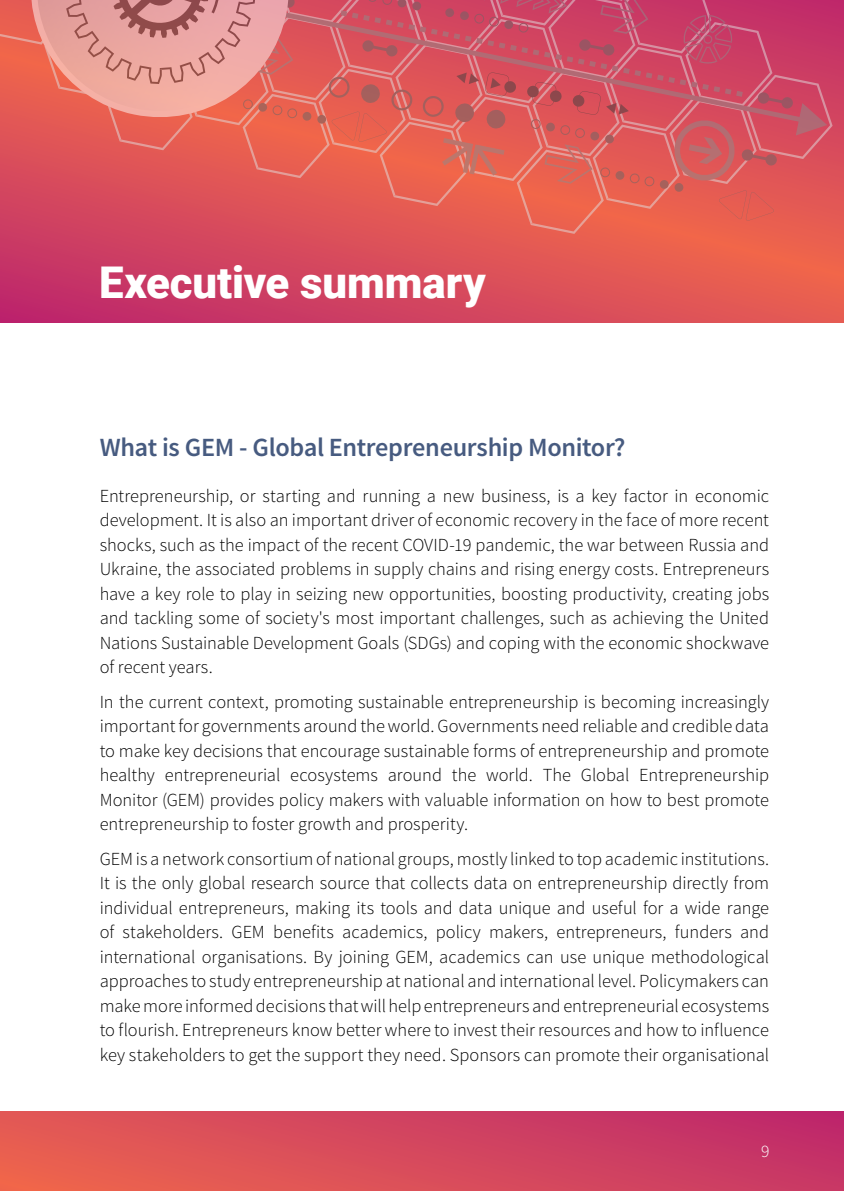
<style>
.page{position:relative;width:844px;height:1191px;background:#fff}
.page>*{position:absolute;margin:0;border:0;box-sizing:border-box;transform-origin:0 0}
.NaslovPoglavja{font:900 43.75px "Roboto";color:#fff}
._1_1_Naslov{font:600 26.25px "Source Sans Pro";letter-spacing:-.015em;color:#475b80}
.BODY{font:300 18.38px/24.5px "Source Sans Pro";color:#000;text-align:justify}
.t1{font:300 17.5px "Source Sans Pro";color:#fff}
</style>
<div class="page">
<svg style="left:0;top:0;width:843px;height:322px;background:#d74a5b"></svg>
<svg style="left:0;top:0;width:832px;height:234px;background:#db6063"></svg>
<div style="left:0;top:1111px;width:843px;height:80px;background:linear-gradient(to right,#e96051,#c22f69)"></div>
<p class="NaslovPoglavja" style="left:99px;top:251px;width:388px">Executive summary</p>
<p class="_1_1_Naslov" style="left:100px;top:431px;width:527px">What is GEM - Global Entrepreneurship Monitor?</p>
<p class="BODY" style="left:100px;top:483px;width:670px">Entrepreneurship, or starting and running a new business, is a key factor in economic development. It is also an important driver of economic recovery in the face of more recent shocks, such as the impact of the recent COVID-19 pandemic, the war between Russia and Ukraine, the associated problems in supply chains and rising energy costs. Entrepreneurs have a key role to play in seizing new opportunities, boosting productivity, creating jobs and tackling some of society's most important challenges, such as achieving the United Nations Sustainable Development Goals (SDGs) and coping with the economic shockwave of recent years.</p>
<p class="BODY" style="left:100px;top:689px;width:670px">In the current context, promoting sustainable entrepreneurship is becoming increasingly important for governments around the world. Governments need reliable and credible data to make key decisions that encourage sustainable forms of entrepreneurship and promote healthy entrepreneurial ecosystems around the world. The Global Entrepreneurship Monitor (GEM) provides policy makers with valuable information on how to best promote entrepreneurship to foster growth and prosperity.</p>
<p class="BODY" style="left:100px;top:846px;width:670px;text-align:left">GEM is a network consortium of national groups, mostly linked to top academic institutions.<br>It is the only global research source that collects data on entrepreneurship directly from individual entrepreneurs, making its tools and data unique and useful for a wide range of stakeholders. GEM benefits academics, policy makers, entrepreneurs, funders and international organisations. By joining GEM, academics can use unique methodological approaches to study entrepreneurship at national and international level. Policymakers can make more informed decisions that will help entrepreneurs and entrepreneurial ecosystems to flourish. Entrepreneurs know better where to invest their resources and how to influence key stakeholders to get the support they need. Sponsors can promote their organisational</p>
<p class="t1" style="left:761px;top:1141px;width:10px">9</p>
</div>
